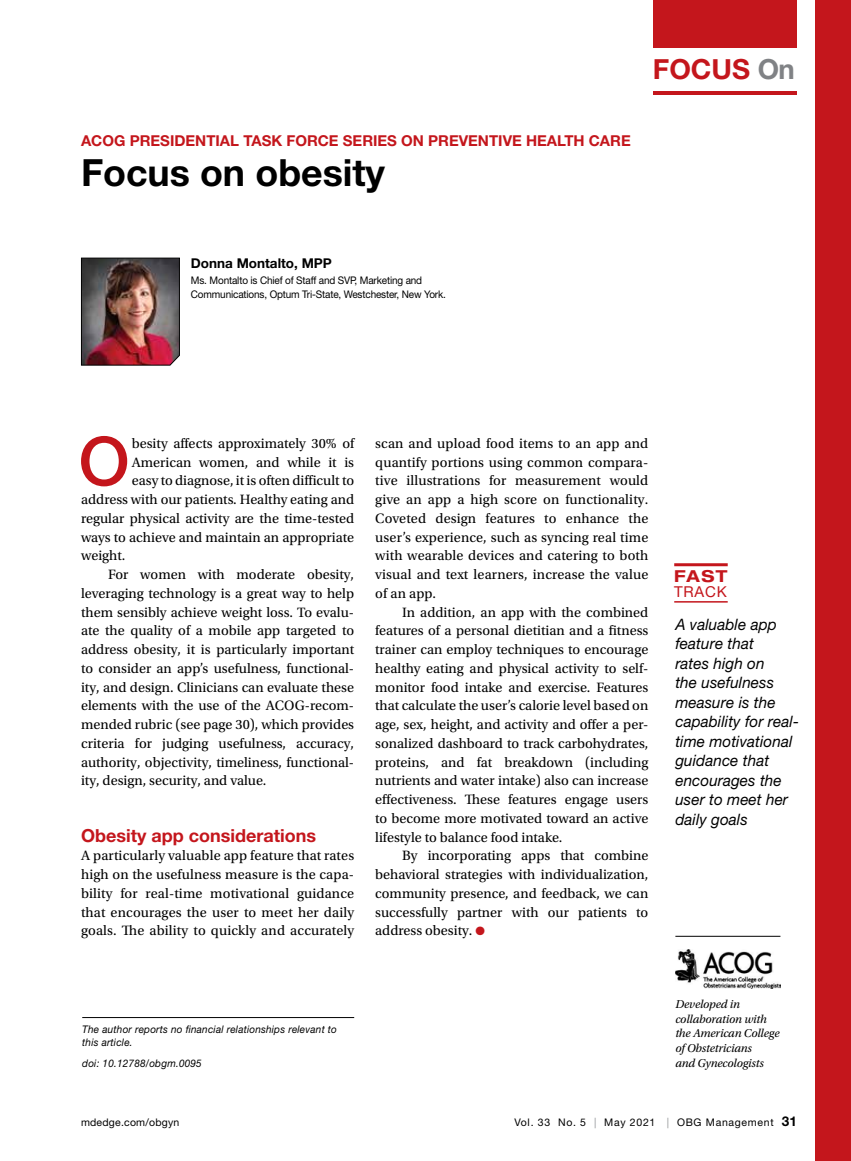
<style>
.page{position:relative;width:851px;height:1161px;background:#fff}
.page>*{position:absolute;margin:0;border:0;box-sizing:border-box;transform-origin:0 0}
.t1{font:500 67.5px "Helvetica Neue LT Std";color:#c4161c}
.t2{font:700 37.5px "Helvetica Neue LT Std";color:#000}
.t3{font:700 27.75px "Helvetica Neue LT Std";color:#c4161c}
.t4{font:700 18px "Helvetica Neue LT Std";color:#c4161c}
.t5{font:700 expanded 16.5px "Helvetica Neue LT Std";color:#c4161c}
.t6{font:italic 15.75px/19.5px "Helvetica Neue LT Std";letter-spacing:.005em;color:#000}
.t7{font:700 15px "Helvetica Neue LT Std";color:#c4161c}
.t8{font:15px "Helvetica Neue LT Std";letter-spacing:.05em;color:#c4161c}
.t9{font:14.25px/18.8px "Utopia Std";color:#000;text-align:justify}
.t10{font:700 13.5px "Helvetica Neue LT Std";color:#000}
.t11{font:italic 12px/14.7px "Utopia Std";letter-spacing:-.01em;color:#000}
.t12{font:10.5px/13.5px "Helvetica Neue LT Std";letter-spacing:-.015em;color:#000;scale:.95 1}
.t13{font:italic 10.5px/13.5px "Helvetica Neue LT Std";letter-spacing:.02em;color:#000;scale:.95 1}
.t14{font:10.5px "Helvetica Neue LT Std";letter-spacing:.065em;color:#000}
.t15{font:10.5px "Helvetica Neue LT Std";letter-spacing:.02em;color:#000}
.s1{color:#808285}
.s2{color:#c4161c}
.s3{color:#939598}
.s4{font-weight:700;font-size:13.5px}
</style>
<div class="page">
<hr style="left:674px;top:601px;width:53px;height:2px;background:#c4161c">
<hr style="left:674px;top:563px;width:53px;height:3px;background:#c4161c">
<div style="left:814px;top:0;width:36px;height:1161px;background:#c4161c"></div>
<hr style="left:653px;top:91px;width:144px;height:3px;background:#c4161c">
<div style="left:653px;top:0;width:143px;height:47px;background:#c4161c"></div>
<img style="left:81px;top:258px;width:99px;height:107px">
<hr style="left:82px;top:1017px;width:272px;height:1px;background:#000">
<img style="left:675px;top:950px;width:105px;height:39px">
<hr style="left:675px;top:936px;width:105px;height:1px;background:#000">
<p class="t7" style="left:81px;top:131px;width:551px">ACOG PRESIDENTIAL TASK FORCE SERIES ON PREVENTIVE HEALTH CARE</p>
<h2 class="t2" style="left:81px;top:150px;width:305px">Focus on obesity</h2>
<h3 class="t3" style="left:652px;top:52px;width:143px">FOCUS <span class="s1">On</span></h3>
<p class="t10" style="left:191px;top:254px;width:143px">Donna Montalto, MPP</p>
<p class="t12" style="left:191px;top:274px;width:270px">Ms. Montalto is Chief of Staff and SVP, Marketing and<br>Communications, Optum Tri-State, Westchester, New York.</p>
<h1 class="t1" style="left:78px;top:421px;width:53px">O</h1>
<p class="t9" style="left:132px;top:434px;width:224px">besity affects approximately 30% of</p>
<p class="t9" style="left:132px;top:453px;width:224px">American women, and while it is</p>
<p class="t9" style="left:132px;top:472px;width:224px">easy to diagnose, it is often difficult to</p>
<p class="t9" style="left:81px;top:490px;width:274px">address with our patients. Healthy eating and</p>
<p class="t9" style="left:81px;top:509px;width:274px">regular physical activity are the time-tested</p>
<p class="t9" style="left:81px;top:528px;width:274px">ways to achieve and maintain an appropriate</p>
<p class="t9" style="left:81px;top:547px;width:46px">weight.</p>
<p class="t9" style="left:108px;top:565px;width:248px">For women with moderate obesity,</p>
<p class="t9" style="left:81px;top:584px;width:275px">leveraging technology is a great way to help</p>
<p class="t9" style="left:81px;top:603px;width:275px">them sensibly achieve weight loss. To evalu-</p>
<p class="t9" style="left:81px;top:622px;width:274px">ate the quality of a mobile app targeted to</p>
<p class="t9" style="left:81px;top:640px;width:274px">address obesity, it is particularly important</p>
<p class="t9" style="left:81px;top:659px;width:274px">to consider an app’s usefulness, functional-</p>
<p class="t9" style="left:81px;top:678px;width:274px">ity, and design. Clinicians can evaluate these</p>
<p class="t9" style="left:81px;top:697px;width:275px">elements with the use of the ACOG-recom-</p>
<p class="t9" style="left:81px;top:715px;width:274px">mended rubric (see page 30), which provides</p>
<p class="t9" style="left:81px;top:734px;width:275px">criteria for judging usefulness, accuracy,</p>
<p class="t9" style="left:81px;top:753px;width:275px">authority, objectivity, timeliness, functional-</p>
<p class="t9" style="left:81px;top:772px;width:187px">ity, design, security, and value.</p>
<p class="t4" style="left:81px;top:824px;width:236px">Obesity app considerations</p>
<p class="t9" style="left:81px;top:847px;width:275px">A particularly valuable app feature that rates high on the usefulness measure is the capa&shy;bility for real-time motivational guidance that encourages the user to meet her daily goals. The ability to quickly and accurately</p>
<p class="t9" style="left:375px;top:434px;width:275px">scan and upload food items to an app and quantify portions using common compara&shy;tive illustrations for measurement would give an app a high score on functionality.<br>Coveted design features to enhance the user’s experience, such as syncing real time with wearable devices and catering to both visual and text learners, increase the value of an app.</p>
<p class="t9" style="left:375px;top:603px;width:275px;text-indent:27px">In addition, an app with the combined features of a personal dietitian and a fitness trainer can employ techniques to encourage healthy eating and physical activity to self&shy;monitor food intake and exercise. Features that calculate the user’s calorie level based on age, sex, height, and activity and offer a per&shy;sonalized dashboard to track carbohydrates, proteins, and fat breakdown (including nutrients and water intake) also can increase effectiveness. These features engage users to become more motivated toward an active lifestyle to balance food intake.</p>
<p class="t9" style="left:375px;top:847px;width:275px;text-indent:27px">By incorporating apps that combine behavioral strategies with individualization, community presence, and feedback, we can successfully partner with our patients to address obesity. <span class="s2">●</span></p>
<p class="t13" style="left:82px;top:1022px;width:270px">The author reports no financial relationships relevant to this article.</p>
<p class="t13" style="left:82px;top:1056px;width:127px">doi: 10.12788/obgm.0095</p>
<p class="t5" style="left:674px;top:566px;width:55px">FAST</p>
<p class="t8" style="left:674px;top:583px;width:54px">TRACK</p>
<p class="t6" style="left:675px;top:614px;width:125px">A valuable app feature that<br>rates high on<br>the usefulness measure is the capability for real&shy;time motivational guidance that encourages the user to meet her daily goals</p>
<p class="t11" style="left:675px;top:997px;width:106px">Developed in collaboration with the American College of Obstetricians<br>and Gynecologists</p>
<p class="t15" style="left:81px;top:1116px;width:100px">mdedge.com/obgyn</p>
<p class="t14" style="left:514px;top:1116px;width:284px">Vol. 33 No. 5 <span class="s3">|</span> May 2021 <span class="s3">|</span> OBG Management <span class="s4">31</span></p>
</div>
